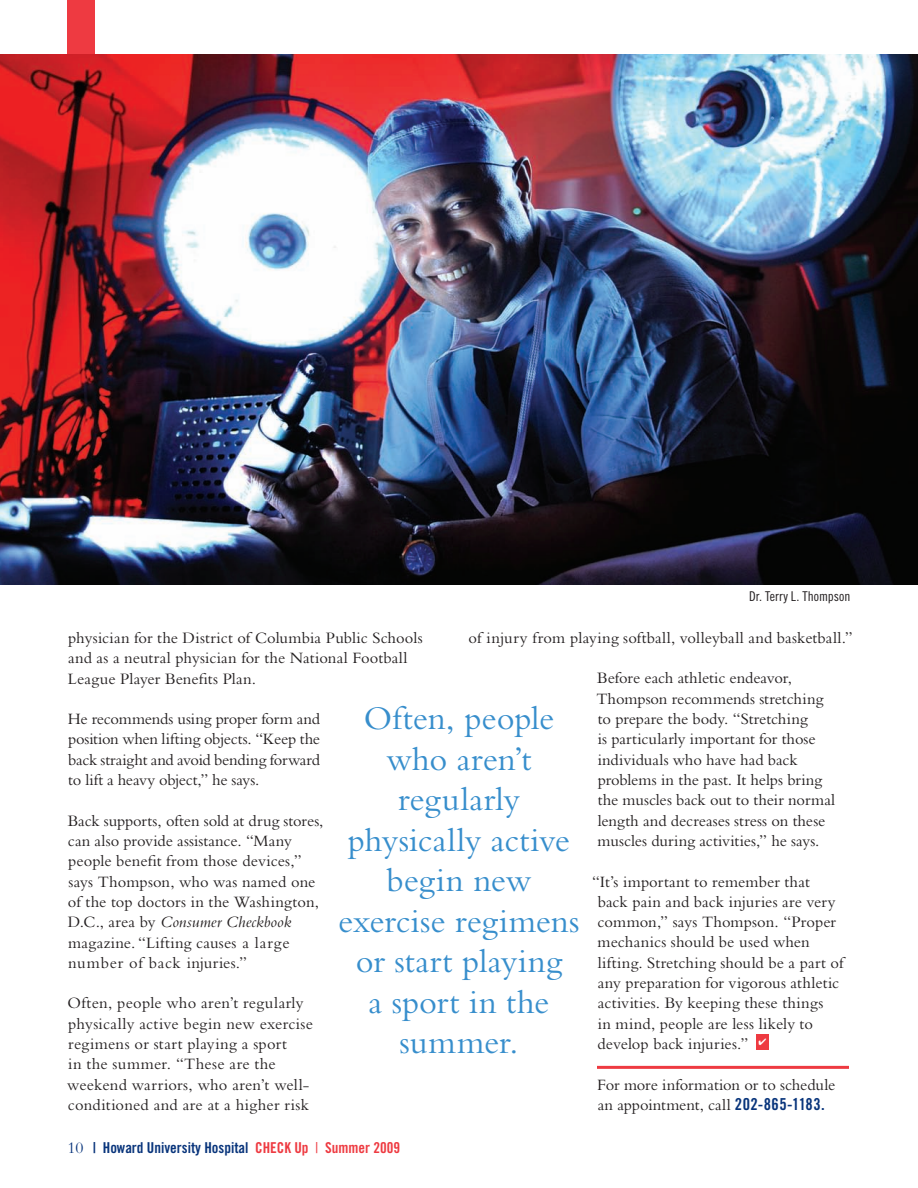
<style>
.page{position:relative;width:918px;height:1188px;background:#fff}
.page>*{position:absolute;margin:0;border:0;box-sizing:border-box;transform-origin:0 0}
.t1{font:34.5px/40.5px "Bembo Std";color:#378ecc;text-align:center}
.t2{font:16.5px/20.2px "Bembo Std";letter-spacing:.005em;color:#231f20}
.t3{font:15px "Trade Gothic LT Std Bd Cn 20";color:#08347b}
.t4{font:13.5px "Trade Gothic LT Std Cn 18";color:#231f20}
.s1{font-family:"Trade Gothic LT Std Bd Cn 20";color:#08347b}
.s2{font-style:italic}
.s3{font-family:"Bembo Std";font-size:16.5px}
.s4{color:#ee3a41}
.s5{font-family:"Trade Gothic LT Std Cn 18";color:#ee3a41}
</style>
<div class="page">
<div style="left:68px;top:0;width:27px;height:54px;background:#ee3a41"></div>
<div style="left:756px;top:1034px;width:13px;height:15px;background:#ee3a41"></div>
<img style="left:0;top:54px;width:918px;height:531px">
<hr style="left:597px;top:1066px;width:252px;height:3px;background:#ee3a41">
<p class="t4" style="left:749px;top:588px;width:103px">Dr. Terry L. Thompson</p>
<p class="t2" style="left:468px;top:627px;width:386px">of injury from playing softball, volleyball and basketball.”</p>
<p class="t2" style="left:596px;top:668px;width:240px">Before each athletic endeavor, Thompson recommends stretching to prepare the body. “Stretching<br>is particularly important for those individuals who have had back problems in the past. It helps bring the muscles back out to their normal length and decreases stress on these muscles during activities,” he says.</p>
<p class="t2" style="left:597px;top:871px;width:248px;text-indent:-5px">“It’s important to remember that back pain and back injuries are very common,” says Thompson. “Proper mechanics should be used when lifting. Stretching should be a part of any preparation for vigorous athletic activities. By keeping these things<br>in mind, people are less likely to develop back injuries.”</p>
<p class="t2" style="left:597px;top:1074px;width:240px">For more information or to schedule an appointment, call <span class="s1">202-865-1183.</span></p>
<p class="t2" style="left:68px;top:627px;width:356px">physician for the District of Columbia Public Schools and as a neutral physician for the National Football<br>League Player Benefits Plan.</p>
<p class="t2" style="left:68px;top:709px;width:254px;text-align:justify">He recommends using proper form and position when lifting objects. “Keep the back straight and avoid bending forward to lift a heavy object,” he says.</p>
<p class="t2" style="left:68px;top:810px;width:257px">Back supports, often sold at drug stores, can also provide assistance. “Many people benefit from those devices,” says Thompson, who was named one of the top doctors in the Washington, D.C., area by <span class="s2">Consumer Checkbook </span>magazine. “Lifting causes a large number of back injuries.”</p>
<p class="t2" style="left:67px;top:993px;width:247px">Often, people who aren’t regularly physically active begin new exercise regimens or start playing a sport<br>in the summer. “These are the weekend warriors, who aren’t well&shy;conditioned and are at a higher risk</p>
<p class="t1" style="left:338px;top:697px;width:243px">Often, people who aren’t regularly physically active begin new exercise regimens or start playing<br>a sport in the summer.</p>
<p class="t3" style="left:68px;top:1138px;width:334px"><span class="s3">10</span> | Howard University Hospital <span class="s4">CHECK Up</span> <span class="s5">|</span> <span class="s4">Summer 2009</span></p>
</div>
